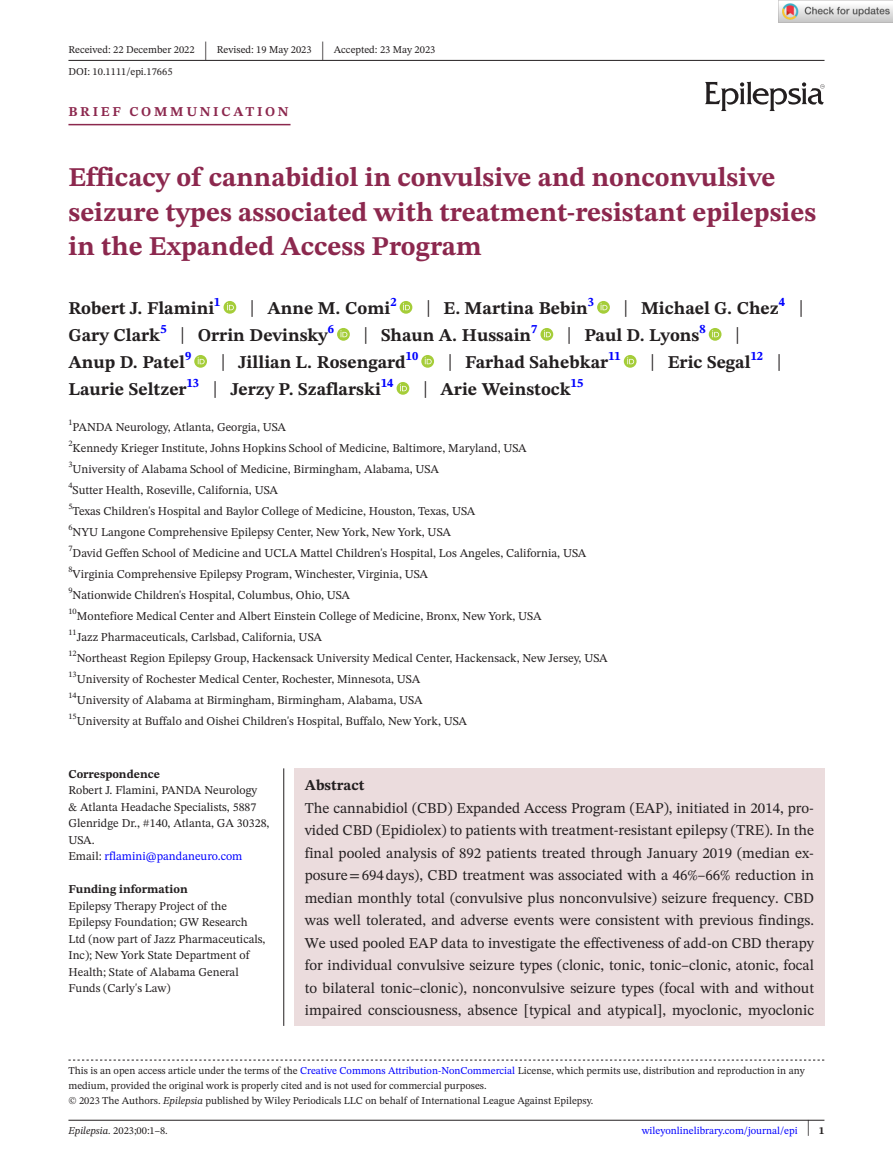
<style>
.page{position:relative;width:893px;height:1174px;background:#fff}
.page>*{position:absolute;margin:0;border:0;box-sizing:border-box;transform-origin:0 0}
.t1{font:700 27px/34.5px "STIX Two Text";color:#8c284e}
.t2{font:25.65px "STIX Two Text";color:#231f20;scale:.49 1}
.t3{font:23.4px "STIX Two Text";color:#231f20;scale:.77 1}
.t4{font:700 18px "STIX Two Text";color:#231f20}
.t5{font:15px/22.5px "STIX Two Text";color:#231f20;text-align:justify}
.t6{font:700 15px "STIX Two Text";color:#231f20}
.t7{font:700 13.5px "STIX Two Text";letter-spacing:.2em;color:#8c284e}
.t8{font:12px/16.5px "STIX Two Text";color:#231f20}
.t9{font:700 12px "STIX Two Text";color:#231f20}
.t10{font:10.5px/15px "STIX Two Text";color:#231f20}
.t11{font:10.5px "STIX Two Text";color:#00f}
.t12{font:8.4px "STIX Two Text";color:#231f20}
.s1{font-weight:400;font-size:23.4px}
.s2{color:#00f}
.s3{font-family:"STIX"}
.s4{font-style:italic}
.s5{font-size:22.2px;color:#231f20}
.s6{font-weight:700;color:#231f20}
</style>
<div class="page">
<hr style="left:68px;top:1119px;width:756px;height:1px;background:#231f20">
<svg style="left:705px;top:81px;width:119px;height:30px"></svg>
<hr style="left:68px;top:60px;width:756px;height:1px;background:#231f20">
<hr style="left:68px;top:124px;width:222px;height:1px;background:#8c284e">
<svg style="left:224px;top:301px;width:12px;height:13px"></svg>
<svg style="left:227px;top:303px;width:7px;height:7px"></svg>
<svg style="left:400px;top:301px;width:12px;height:13px"></svg>
<svg style="left:403px;top:303px;width:7px;height:7px"></svg>
<svg style="left:597px;top:301px;width:13px;height:13px"></svg>
<svg style="left:600px;top:303px;width:7px;height:7px"></svg>
<svg style="left:337px;top:328px;width:13px;height:13px"></svg>
<svg style="left:340px;top:330px;width:7px;height:7px"></svg>
<svg style="left:540px;top:328px;width:13px;height:13px"></svg>
<svg style="left:544px;top:330px;width:7px;height:7px"></svg>
<svg style="left:709px;top:328px;width:12px;height:13px"></svg>
<svg style="left:712px;top:330px;width:7px;height:7px"></svg>
<svg style="left:194px;top:355px;width:13px;height:13px"></svg>
<svg style="left:198px;top:357px;width:7px;height:7px"></svg>
<svg style="left:421px;top:355px;width:13px;height:13px"></svg>
<svg style="left:425px;top:357px;width:7px;height:7px"></svg>
<svg style="left:624px;top:355px;width:13px;height:13px"></svg>
<svg style="left:627px;top:357px;width:7px;height:7px"></svg>
<svg style="left:397px;top:382px;width:12px;height:13px"></svg>
<svg style="left:400px;top:384px;width:7px;height:7px"></svg>
<svg style="left:68px;top:1059px;width:756px;height:1px"></svg>
<div style="left:294px;top:768px;width:530px;height:258px;background:#ebdcdd"></div>
<hr style="left:283px;top:768px;width:1px;height:258px;background:#231f20">
<img style="left:779px;top:0;width:114px;height:23px">
<p class="t10" style="left:68px;top:42px;width:128px">Received: 22 December 2022</p>
<h2 class="t2" style="left:204px;top:32px;width:8px">|</h2>
<p class="t10" style="left:217px;top:42px;width:96px">Revised: 19 May 2023</p>
<h2 class="t2" style="left:321px;top:32px;width:8px">|</h2>
<p class="t10" style="left:334px;top:42px;width:103px">Accepted: 23 May 2023</p>
<p class="t10" style="left:68px;top:64px;width:106px">DOI: 10.1111/epi.17665</p>
<p class="t7" style="left:68px;top:101px;width:222px">BRIEF COMMUNICATION</p>
<h1 class="t1" style="left:68px;top:161px;width:749px">Efficacy of cannabidiol in convulsive and nonconvulsive seizure types associated with treatment-resistant epilepsies in the Expanded Access Program</h1>
<h3 class="t4" style="left:68px;top:295px;width:154px">Robert J. Flamini<sup>1</sup></h3>
<h3 class="t4" style="left:250px;top:295px;width:148px"><span class="s1">|</span> Anne M. Comi<sup>2</sup></h3>
<h3 class="t4" style="left:426px;top:295px;width:170px"><span class="s1">|</span> E. Martina Bebin<sup>3</sup></h3>
<h3 class="t4" style="left:624px;top:295px;width:181px"><span class="s1">|</span> Michael G. Chez<sup>4</sup> <span class="s1">|</span></h3>
<h3 class="t4" style="left:68px;top:322px;width:267px">Gary Clark<sup>5</sup> <span class="s1">|</span> Orrin Devinsky<sup>6</sup></h3>
<h3 class="t4" style="left:363px;top:322px;width:175px"><span class="s1">|</span> Shaun A. Hussain<sup>7</sup></h3>
<h3 class="t4" style="left:567px;top:322px;width:140px"><span class="s1">|</span> Paul D. Lyons<sup>8</sup></h3>
<h3 class="t3" style="left:735px;top:318px;width:8px">|</h3>
<h3 class="t4" style="left:68px;top:349px;width:124px">Anup D. Patel<sup>9</sup></h3>
<h3 class="t4" style="left:221px;top:349px;width:199px"><span class="s1">|</span> Jillian L. Rosengard<sup>10</sup></h3>
<h3 class="t4" style="left:448px;top:349px;width:175px"><span class="s1">|</span> Farhad Sahebkar<sup>11</sup></h3>
<h3 class="t4" style="left:650px;top:349px;width:133px"><span class="s1">|</span> Eric Segal<sup>12</sup> <span class="s1">|</span></h3>
<h3 class="t4" style="left:68px;top:376px;width:327px">Laurie Seltzer<sup>13</sup> <span class="s1">|</span> Jerzy P. Szaflarski<sup>14</sup></h3>
<h3 class="t4" style="left:423px;top:376px;width:162px"><span class="s1">|</span> Arie Weinstock<sup>15</sup></h3>
<p class="t12" style="left:68px;top:416px;width:6px">1</p>
<p class="t8" style="left:73px;top:418px;width:215px">PANDA Neurology, Atlanta, Georgia, USA</p>
<p class="t12" style="left:68px;top:437px;width:6px">2</p>
<p class="t8" style="left:73px;top:439px;width:456px">Kennedy Krieger Institute, Johns Hopkins School of Medicine, Baltimore, Maryland, USA</p>
<p class="t12" style="left:68px;top:458px;width:6px">3</p>
<p class="t8" style="left:73px;top:460px;width:368px">University of Alabama School of Medicine, Birmingham, Alabama, USA</p>
<p class="t12" style="left:68px;top:479px;width:6px">4</p>
<p class="t8" style="left:73px;top:481px;width:207px">Sutter Health, Roseville, California, USA</p>
<p class="t12" style="left:68px;top:500px;width:6px">5</p>
<p class="t8" style="left:73px;top:502px;width:404px">Texas Children's Hospital and Baylor College of Medicine, Houston, Texas, USA</p>
<p class="t12" style="left:68px;top:521px;width:6px">6</p>
<p class="t8" style="left:73px;top:523px;width:380px">NYU Langone Comprehensive Epilepsy Center, New York, New York, USA</p>
<p class="t12" style="left:68px;top:542px;width:6px">7</p>
<p class="t8" style="left:73px;top:544px;width:515px">David Geffen School of Medicine and UCLA Mattel Children's Hospital, Los Angeles, California, USA</p>
<p class="t12" style="left:68px;top:563px;width:6px">8</p>
<p class="t8" style="left:73px;top:565px;width:357px">Virginia Comprehensive Epilepsy Program, Winchester, Virginia, USA</p>
<p class="t12" style="left:68px;top:584px;width:6px">9</p>
<p class="t8" style="left:73px;top:586px;width:279px">Nationwide Children's Hospital, Columbus, Ohio, USA</p>
<p class="t12" style="left:68px;top:605px;width:10px">10</p>
<p class="t8" style="left:77px;top:607px;width:466px">Montefiore Medical Center and Albert Einstein College of Medicine, Bronx, New York, USA</p>
<p class="t12" style="left:68px;top:626px;width:10px">11</p>
<p class="t8" style="left:77px;top:628px;width:247px">Jazz Pharmaceuticals, Carlsbad, California, USA</p>
<p class="t12" style="left:68px;top:647px;width:10px">12</p>
<p class="t8" style="left:77px;top:649px;width:532px">Northeast Region Epilepsy Group, Hackensack University Medical Center, Hackensack, New Jersey, USA</p>
<p class="t12" style="left:68px;top:668px;width:10px">13</p>
<p class="t8" style="left:77px;top:670px;width:345px">University of Rochester Medical Center, Rochester, Minnesota, USA</p>
<p class="t12" style="left:68px;top:689px;width:10px">14</p>
<p class="t8" style="left:77px;top:691px;width:347px">University of Alabama at Birmingham, Birmingham, Alabama, USA</p>
<p class="t12" style="left:68px;top:710px;width:10px">15</p>
<p class="t8" style="left:77px;top:712px;width:392px">University at Buffalo and Oishei Children's Hospital, Buffalo, New York, USA</p>
<p class="t9" style="left:68px;top:765px;width:93px">Correspondence</p>
<p class="t8" style="left:68px;top:781px;width:203px">Robert J. Flamini, PANDA Neurology<br>&amp; Atlanta Headache Specialists, 5887<br>Glenridge Dr., #140, Atlanta, GA 30328,<br>USA.<br>Email: <span class="s2">rflamini@pandaneuro.com</span></p>
<p class="t9" style="left:68px;top:880px;width:121px">Funding information</p>
<p class="t8" style="left:68px;top:897px;width:199px">Epilepsy Therapy Project of the<br>Epilepsy Foundation; GW Research<br>Ltd (now part of Jazz Pharmaceuticals,<br>Inc); New York State Department of<br>Health; State of Alabama General<br>Funds (Carly's Law)</p>
<p class="t6" style="left:305px;top:774px;width:61px">Abstract</p>
<p class="t5" style="left:305px;top:796px;width:511px">The cannabidiol (CBD) Expanded Access Program (EAP), initiated in 2014, pro&shy;vided CBD (Epidiolex) to patients with treatment-resistant epilepsy (TRE). In the final pooled analysis of 892 patients treated through January 2019 (median ex&shy;posure<span class="s3">=</span>694days), CBD treatment was associated with a 46%–66% reduction in median monthly total (convulsive plus nonconvulsive) seizure frequency. CBD was well tolerated, and adverse events were consistent with previous findings.<br>We used pooled EAP data to investigate the effectiveness of add-on CBD therapy for individual convulsive seizure types (clonic, tonic, tonic–clonic, atonic, focal to bilateral tonic–clonic), nonconvulsive seizure types (focal with and without impaired consciousness, absence [typical and atypical], myoclonic, myoclonic</p>
<p class="t10" style="left:68px;top:1063px;width:738px">This is an open access article under the terms of the <span class="s2">Creative Commons Attribution-NonCommercial</span> License, which permits use, distribution and reproduction in any medium, provided the original work is properly cited and is not used for commercial purposes.<br>© 2023 The Authors. <span class="s4">Epilepsia</span> published by Wiley Periodicals LLC on behalf of International League Against Epilepsy.</p>
<p class="t10" style="left:68px;top:1123px;width:101px"><span class="s4">Epilepsia.</span> 2023;00:1–8.</p>
<p class="t11" style="left:642px;top:1123px;width:184px">wileyonlinelibrary.com/journal/epi <span class="s5">|</span> <span class="s6">1</span></p>
</div>
